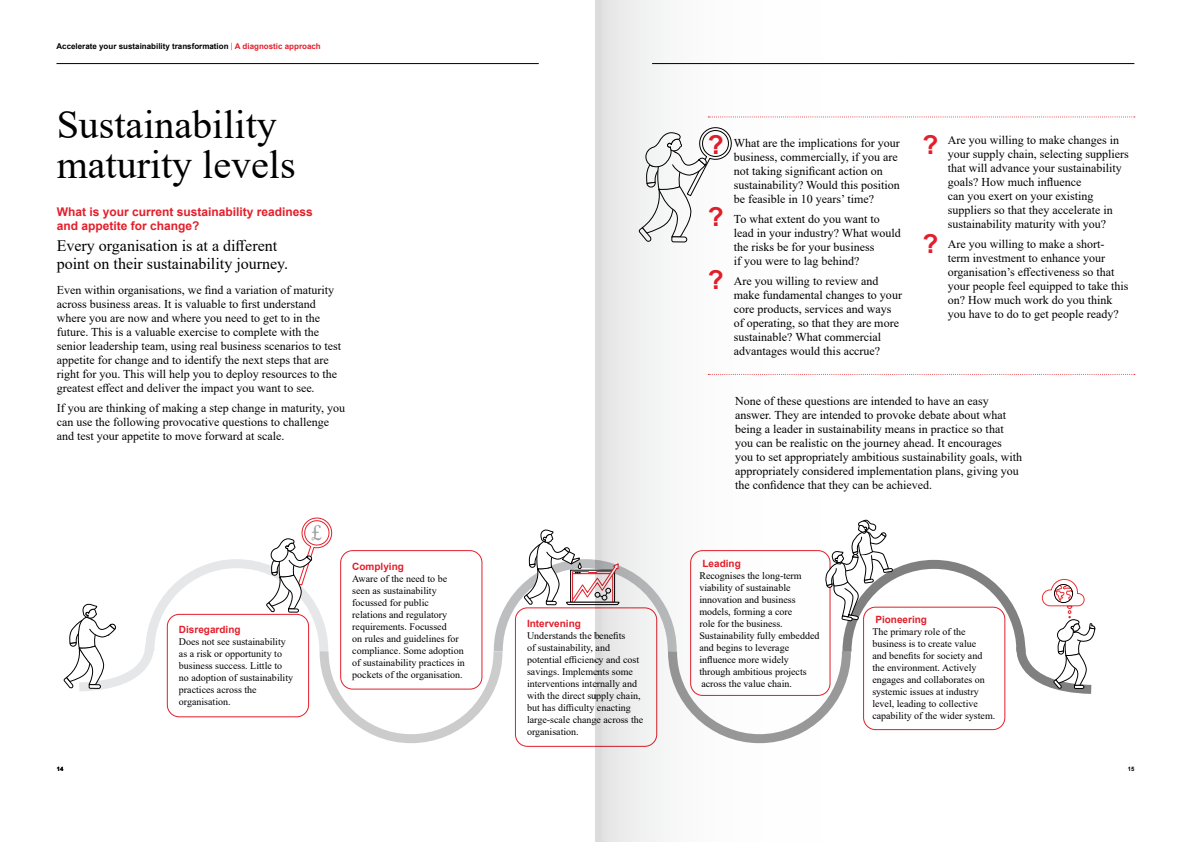
<style>
.page{position:relative;width:1191px;height:842px;background:#fff}
.page>*{position:absolute;margin:0;border:0;box-sizing:border-box;transform-origin:0 0}
.t1{font:40px/40px "Times New Roman";color:#000}
.t2{font:700 26px "Arial";color:#e31f2b}
.t3{font:21.9px "Times New Roman";color:#9d9fa2}
.t4{font:16px/18px "Times New Roman";color:#000}
.t5{font:12px/14px "Times New Roman";color:#000}
.t6{font:700 12px/14px "Arial";color:#e31f2b}
.t7{font:10px/12px "Times New Roman";color:#000}
.t8{font:700 10px "Arial";color:#e31f2b}
.t9{font:700 8px "Arial";color:#000}
.t10{font:700 6px "Arial";color:#000}
.s1{font-family:"Museo Sans 100";font-weight:400}
.s2{color:#e31f2b}
</style>
<div class="page">
<hr style="left:56px;top:63px;width:483px;height:1px;background:#000">
<hr style="left:652px;top:63px;width:482px;height:1px;background:#000">
<svg style="left:901px;top:116px;width:233px;height:1px"></svg>
<svg style="left:901px;top:374px;width:233px;height:1px"></svg>
<svg style="left:63px;top:517px;width:1033px;height:230px"></svg>
<svg style="left:595px;top:0;width:306px;height:842px"></svg>
<p class="t9" style="left:56px;top:40px;width:266px">Accelerate your sustainability transformation <span class="s1">|</span> <span class="s2">A diagnostic approach</span></p>
<h1 class="t1" style="left:57px;top:103px;width:240px">Sustainability maturity levels</h1>
<p class="t6" style="left:57px;top:205px;width:258px">What is your current sustainability readiness and appetite for change?</p>
<h3 class="t4" style="left:57px;top:236px;width:233px">Every organisation is at a different point on their sustainability journey.</h3>
<p class="t5" style="left:57px;top:283px;width:286px">Even within organisations, we find a variation of maturity across business areas. It is valuable to first understand where you are now and where you need to get to in the future. This is a valuable exercise to complete with the senior leadership team, using real business scenarios to test appetite for change and to identify the next steps that are right for you. This will help you to deploy resources to the greatest effect and deliver the impact you want to see.</p>
<p class="t5" style="left:57px;top:400px;width:290px">If you are thinking of making a step change in maturity, you can use the following provocative questions to challenge and test your appetite to move forward at scale.</p>
<h3 class="t3" style="left:311px;top:517px;width:12px">£</h3>
<p class="t8" style="left:179px;top:623px;width:63px">Disregarding</p>
<p class="t7" style="left:179px;top:635px;width:116px">Does not see sustainability as a risk or opportunity to business success. Little to no adoption of sustainability practices across the organisation.</p>
<p class="t8" style="left:352px;top:559px;width:53px">Complying</p>
<p class="t7" style="left:352px;top:572px;width:114px">Aware of the need to be seen as sustainability focussed for public relations and regulatory requirements. Focussed<br>on rules and guidelines for compliance. Some adoption of sustainability practices in pockets of the organisation.</p>
<p class="t8" style="left:527px;top:616px;width:55px">Intervening</p>
<p class="t7" style="left:527px;top:629px;width:118px">Understands the benefits<br>of sustainability, and potential efficiency and cost savings. Implements some interventions internally and with the direct supply chain, but has difficulty enacting large-scale change across the organisation.</p>
<h2 class="t2" style="left:707px;top:126px;width:17px">?</h2>
<p class="t5" style="left:734px;top:136px;width:167px;text-indent:-9px">– What are the implications for your business, commercially, if you are not taking significant action on sustainability? Would this position be feasible in 10 years’ time?</p>
<p class="t5" style="left:734px;top:212px;width:168px;text-indent:-9px">– To what extent do you want to lead in your industry? What would the risks be for your business<br>if you were to lag behind?</p>
<p class="t5" style="left:734px;top:273px;width:169px;text-indent:-9px">– Are you willing to review and make fundamental changes to your core products, services and ways of operating, so that they are more sustainable? What commercial advantages would this accrue?</p>
<h2 class="t2" style="left:707px;top:199px;width:17px">?</h2>
<h2 class="t2" style="left:707px;top:262px;width:17px">?</h2>
<h2 class="t2" style="left:922px;top:127px;width:17px">?</h2>
<p class="t5" style="left:947px;top:133px;width:182px;text-indent:-9px">– Are you willing to make changes in your supply chain, selecting suppliers that will advance your sustainability goals? How much influence<br>can you exert on your existing suppliers so that they accelerate in sustainability maturity with you?</p>
<p class="t5" style="left:947px;top:236px;width:182px;text-indent:-9px">– Are you willing to make a short&shy;term investment to enhance your organisation’s effectiveness so that your people feel equipped to take this on? How much work do you think you have to do to get people ready?</p>
<h2 class="t2" style="left:922px;top:225px;width:17px">?</h2>
<p class="t5" style="left:735px;top:394px;width:288px">None of these questions are intended to have an easy answer. They are intended to provoke debate about what being a leader in sustainability means in practice so that you can be realistic on the journey ahead. It encourages you to set appropriately ambitious sustainability goals, with appropriately considered implementation plans, giving you the confidence that they can be achieved.</p>
<p class="t8" style="left:702px;top:556px;width:40px">Leading</p>
<p class="t7" style="left:699px;top:569px;width:121px">Recognises the long-term viability of sustainable innovation and business models, forming a core<br>role for the business.<br>Sustainability fully embedded and begins to leverage influence more widely through ambitious projects across the value chain.</p>
<p class="t8" style="left:875px;top:613px;width:53px">Pioneering</p>
<p class="t7" style="left:872px;top:625px;width:124px">The primary role of the business is to create value<br>and benefits for society and the environment. Actively engages and collaborates on systemic issues at industry level, leading to collective capability of the wider system.</p>
<p class="t10" style="left:57px;top:764px;width:8px">14</p>
<p class="t10" style="left:1127px;top:764px;width:8px">15</p>
</div>
